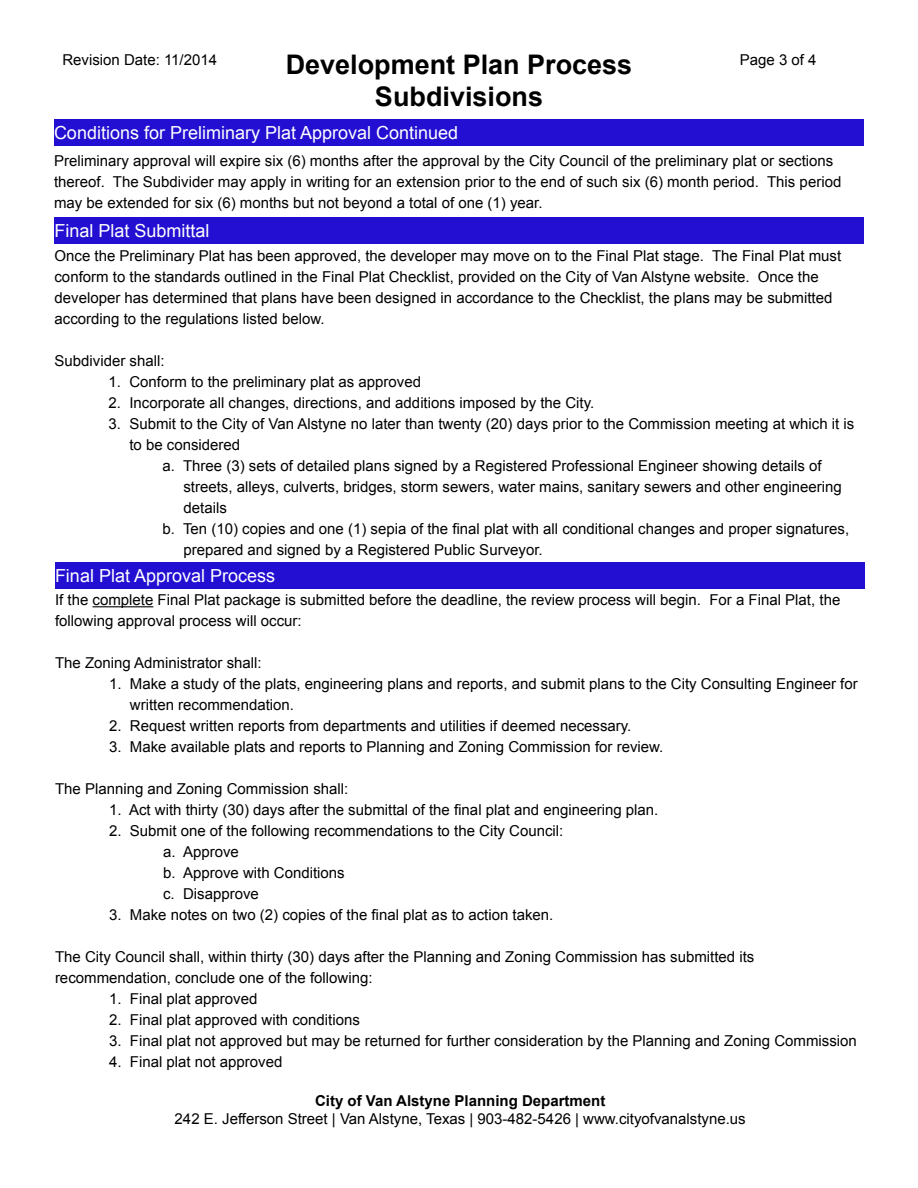
<style>
.page{position:relative;width:918px;height:1188px;background:#fff}
.page>*{position:absolute;margin:0;border:0;box-sizing:border-box;transform-origin:0 0}
.t1{font:700 27px/32.4px "Arial";color:#000;text-align:center}
.t2{font:18px "Arial";color:#fff}
.t3{font:15px/21px "Arial";color:#000}
.t4{font:700 15px "Arial";color:#000}
</style>
<div class="page">
<div style="left:54px;top:217px;width:810px;height:27px;background:#230fd2"></div>
<div style="left:54px;top:119px;width:810px;height:27px;background:#230fd2"></div>
<div style="left:55px;top:562px;width:810px;height:27px;background:#230fd2"></div>
<hr style="left:93px;top:606px;width:60px;height:1px;background:#000">
<p class="t3" style="left:62px;top:49px;width:156px">Revision Date: 11/2014</p>
<p class="t3" style="left:740px;top:49px;width:78px">Page 3 of 4</p>
<h1 class="t1" style="left:286px;top:48px;width:348px">Development Plan Process<br>Subdivisions</h1>
<p class="t2" style="left:54px;top:120px;width:406px">Conditions for Preliminary Plat Approval Continued</p>
<p class="t3" style="left:54px;top:150px;width:789px">Preliminary approval will expire six (6) months after the approval by the City Council of the preliminary plat or sections thereof. The Subdivider may apply in writing for an extension prior to the end of such six (6) month period. This period may be extended for six (6) months but not beyond a total of one (1) year.</p>
<p class="t2" style="left:54px;top:218px;width:157px">Final Plat Submittal</p>
<p class="t3" style="left:54px;top:245px;width:788px">Once the Preliminary Plat has been approved, the developer may move on to the Final Plat stage. The Final Plat must conform to the standards outlined in the Final Plat Checklist, provided on the City of Van Alstyne website. Once the developer has determined that plans have been designed in accordance to the Checklist, the plans may be submitted according to the regulations listed below.</p>
<p class="t3" style="left:54px;top:350px;width:112px">Subdivider shall:</p>
<p class="t3" style="left:108px;top:371px;width:314px">1. Conform to the preliminary plat as approved</p>
<p class="t3" style="left:108px;top:392px;width:487px">2. Incorporate all changes, directions, and additions imposed by the City.</p>
<p class="t3" style="left:108px;top:413px;width:747px">3. Submit to the City of Van Alstyne no later than twenty (20) days prior to the Commission meeting at which it is</p>
<p class="t3" style="left:129px;top:434px;width:112px">to be considered</p>
<p class="t3" style="left:162px;top:455px;width:661px">a. Three (3) sets of detailed plans signed by a Registered Professional Engineer showing details of</p>
<p class="t3" style="left:183px;top:476px;width:660px">streets, alleys, culverts, bridges, storm sewers, water mains, sanitary sewers and other engineering</p>
<p class="t3" style="left:184px;top:497px;width:45px">details</p>
<p class="t3" style="left:162px;top:518px;width:688px">b. Ten (10) copies and one (1) sepia of the final plat with all conditional changes and proper signatures,</p>
<p class="t3" style="left:183px;top:539px;width:361px">prepared and signed by a Registered Public Surveyor.</p>
<p class="t2" style="left:55px;top:563px;width:222px">Final Plat Approval Process</p>
<p class="t3" style="left:55px;top:589px;width:787px">If the complete Final Plat package is submitted before the deadline, the review process will begin. For a Final Plat, the following approval process will occur:</p>
<p class="t3" style="left:55px;top:652px;width:208px">The Zoning Administrator shall:</p>
<p class="t3" style="left:130px;top:673px;width:729px;text-indent:-21px">1. Make a study of the plats, engineering plans and reports, and submit plans to the City Consulting Engineer for written recommendation.</p>
<p class="t3" style="left:109px;top:715px;width:524px">2. Request written reports from departments and utilities if deemed necessary.</p>
<p class="t3" style="left:109px;top:736px;width:556px">3. Make available plats and reports to Planning and Zoning Commission for review.</p>
<p class="t3" style="left:55px;top:778px;width:295px">The Planning and Zoning Commission shall:</p>
<p class="t3" style="left:109px;top:799px;width:551px">1. Act with thirty (30) days after the submittal of the final plat and engineering plan.</p>
<p class="t3" style="left:163px;top:820px;width:402px;text-indent:-54px">2. Submit one of the following recommendations to the City Council: a. Approve<br>b. Approve with Conditions<br>c. Disapprove</p>
<p class="t3" style="left:109px;top:904px;width:446px">3. Make notes on two (2) copies of the final plat as to action taken.</p>
<p class="t3" style="left:55px;top:946px;width:701px">The City Council shall, within thirty (30) days after the Planning and Zoning Commission has submitted its recommendation, conclude one of the following:</p>
<p class="t3" style="left:109px;top:988px;width:150px">1. Final plat approved</p>
<p class="t3" style="left:109px;top:1009px;width:252px">2. Final plat approved with conditions</p>
<p class="t3" style="left:109px;top:1030px;width:749px">3. Final plat not approved but may be returned for further consideration by the Planning and Zoning Commission</p>
<p class="t3" style="left:109px;top:1051px;width:175px">4. Final plat not approved</p>
<p class="t4" style="left:315px;top:1090px;width:292px">City of Van Alstyne Planning Department</p>
<p class="t3" style="left:175px;top:1108px;width:573px">242 E. Jefferson Street | Van Alstyne, Texas | 903-482-5426 | www.cityofvanalstyne.us</p>
</div>
